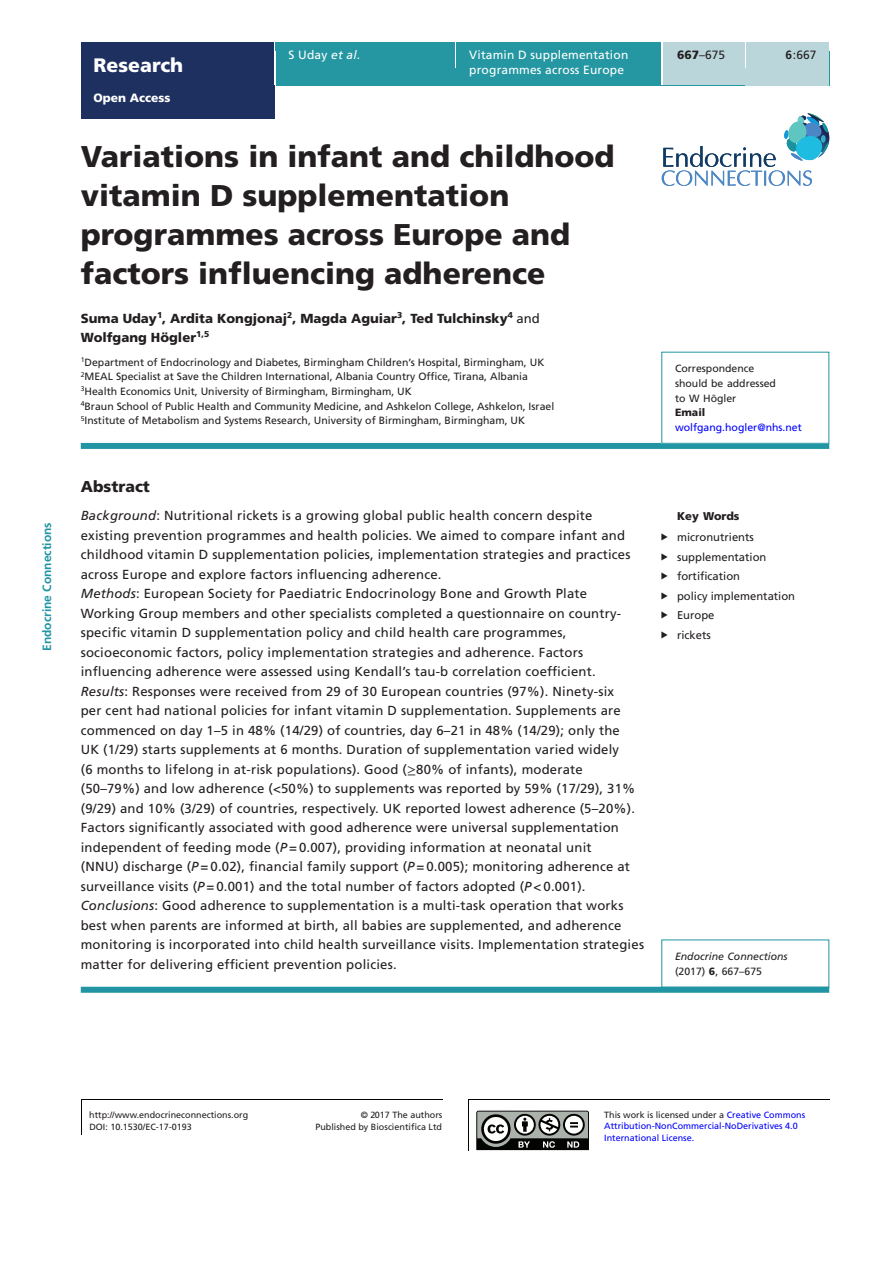
<style>
.page{position:relative;width:893px;height:1263px;background:#fff}
.page>*{position:absolute;margin:0;border:0;box-sizing:border-box;transform-origin:0 0}
.CT{font:900 30px/39px "Frutiger LT Std";color:#231f20}
.AT{font:900 19.5px "Frutiger LT Std";color:#fff}
.ABS_H{font:900 15.75px "Frutiger LT Std";color:#231f20}
.ABS_TXT{font:13.2px/19.5px "Frutiger LT Std";letter-spacing:.015em;color:#231f20}
.ABS_TXT_L{font:13.2px/19.5px "Frutiger LT Std";letter-spacing:.015em;color:#231f20}
.AU{font:900 13.2px/19.5px "Frutiger LT Std";color:#231f20}
.Article_Title{font:12px "Frutiger LT Std";letter-spacing:.015em;color:#fff}
.TXT{font:12px "Frutiger LT Std";letter-spacing:-.2em;color:#fff}
.TXT-2{font:12px "Frutiger LT Std";color:#231f20}
.t1{font:700 12px "Frutiger LT Std";color:#2195a3}
.Author_Name{font:12px "Frutiger LT Std";color:#fff}
.AT-2{font:900 12px "Frutiger LT Std";color:#fff}
.t2{font:11.25px "Frutiger LT Std";color:#231f20}
.Keywords_Head{font:900 11.25px "Frutiger LT Std";color:#231f20}
.Address{font:10.5px "Frutiger LT Std";color:#231f20}
.Corres{font:10.5px "Frutiger LT Std";color:#231f20}
.Corres-2{font:10.5px "Frutiger LT Std";color:#00f}
.Corres-3{font:italic 10.5px "Frutiger LT Std";color:#231f20}
.Corres-4{font:900 10.5px "Frutiger LT Std";color:#231f20}
.t3{font:9px/11.2px "Frutiger LT Std";color:#00f}
.TXT-3{font:9px "Frutiger LT Std";color:#231f20}
.s1{font-style:italic}
.s2{font-weight:900}
.s3{font-weight:700}
.s4{font-weight:400}
.s5{font-family:"STIX General"}
.s6{color:#231f20}
</style>
<div class="page">
<hr style="left:468px;top:1099px;width:1px;height:52px;background:#040503">
<hr style="left:468px;top:1099px;width:361px;height:1px;background:#040503">
<svg style="left:476px;top:1111px;width:113px;height:40px"></svg>
<hr style="left:81px;top:1099px;width:1px;height:36px;background:#040503">
<hr style="left:81px;top:1099px;width:361px;height:1px;background:#040503">
<div style="left:81px;top:443px;width:748px;height:6px;background:#2195a3"></div>
<div style="left:81px;top:987px;width:748px;height:6px;background:#2195a3"></div>
<div style="left:661px;top:352px;width:168px;height:92px;border:1px solid #2195a3"></div>
<div style="left:81px;top:43px;width:193px;height:76px;background:#1e3060"></div>
<div style="left:276px;top:51px;width:553px;height:34px;background:#2597a2"></div>
<div style="left:276px;top:43px;width:179px;height:8px;background:#2597a2"></div>
<svg style="left:455px;top:51px;width:1px;height:17px"></svg>
<div style="left:456px;top:43px;width:205px;height:42px;background:#2597a2"></div>
<hr style="left:661px;top:43px;width:2px;height:42px;background:#fff">
<div style="left:663px;top:43px;width:82px;height:42px;background:#bbd6da"></div>
<div style="left:745px;top:68px;width:84px;height:17px;background:#bbd6da"></div>
<hr style="left:745px;top:43px;width:2px;height:25px;background:#fff">
<div style="left:747px;top:43px;width:82px;height:25px;background:#bbd6da"></div>
<svg style="left:662px;top:113px;width:167px;height:73px"></svg>
<p class="t1" style="left:40px;top:651px;width:130px;rotate:-90deg">Endocrine Connections</p>
<p class="AT" style="left:94px;top:54px;width:91px">Research</p>
<p class="AT-2" style="left:94px;top:91px;width:79px">Open Access</p>
<p class="Author_Name" style="left:289px;top:48px;width:73px">S Uday <span class="s1">et al</span>.</p>
<p class="Article_Title" style="left:469px;top:48px;width:161px">Vitamin D supplementation</p>
<p class="TXT-2" style="left:677px;top:48px;width:50px"><span class="s2">667</span>–675</p>
<p class="Article_Title" style="left:469px;top:63px;width:156px">programmes across Europe</p>
<p class="TXT" style="left:475px;top:48px;width:174px">itamin D supplementation programmesacrossEurope</p>
<p class="TXT-2" style="left:708px;top:48px;width:18px"><span class="s3">6</span>:8</p>
<p class="TXT-2" style="left:762px;top:48px;width:50px"><span class="s2">667</span>–675</p>
<p class="TXT-2" style="left:785px;top:48px;width:32px"><span class="s3">6</span>:667</p>
<p class="CT" style="left:81px;top:136px;width:535px">Variations in infant and childhood vitamin D supplementation programmes across Europe and factors influencing adherence</p>
<p class="AU" style="left:81px;top:308px;width:461px">Suma Uday<sup>1</sup>, Ardita Kongjonaj<sup>2</sup>, Magda Aguiar<sup>3</sup>, Ted Tulchinsky<sup>4</sup> <span class="s4">and<br></span>Wolfgang Högler<sup>1,5</sup></p>
<p class="Address" style="left:81px;top:356px;width:465px"><sup>1</sup>Department of Endocrinology and Diabetes, Birmingham Children’s Hospital, Birmingham, UK</p>
<p class="Address" style="left:81px;top:370px;width:449px"><sup>2</sup>MEAL Specialist at Save the Children International, Albania Country Office, Tirana, Albania</p>
<p class="Address" style="left:81px;top:385px;width:333px"><sup>3</sup>Health Economics Unit, University of Birmingham, Birmingham, UK</p>
<p class="Address" style="left:81px;top:400px;width:475px"><sup>4</sup>Braun School of Public Health and Community Medicine, and Ashkelon College, Ashkelon, Israel</p>
<p class="Address" style="left:81px;top:414px;width:446px"><sup>5</sup>Institute of Metabolism and Systems Research, University of Birmingham, Birmingham, UK</p>
<p class="ABS_H" style="left:81px;top:477px;width:71px">Abstract</p>
<p class="ABS_TXT" style="left:81px;top:506px;width:551px"><span class="s1">Background</span>: Nutritional rickets is a growing global public health concern despite existing prevention programmes and health policies. We aimed to compare infant and childhood vitamin D supplementation policies, implementation strategies and practices across Europe and explore factors influencing adherence.</p>
<p class="ABS_TXT" style="left:81px;top:584px;width:542px"><span class="s1">Methods</span>: European Society for Paediatric Endocrinology Bone and Growth Plate Working Group members and other specialists completed a questionnaire on country&shy;specific vitamin D supplementation policy and child health care programmes, socioeconomic factors, policy implementation strategies and adherence. Factors influencing adherence were assessed using Kendall’s tau-b correlation coefficient.</p>
<p class="ABS_TXT" style="left:81px;top:681px;width:556px"><span class="s1">Results</span>: Responses were received from 29 of 30 European countries (97%). Ninety-six per cent had national policies for infant vitamin D supplementation. Supplements are commenced on day 1–5 in 48% (14/29) of countries, day 6–21 in 48% (14/29); only the UK (1/29) starts supplements at 6 months. Duration of supplementation varied widely<br>(6 months to lifelong in at-risk populations). Good (<span class="s5">≥</span>80% of infants), moderate (50–79%) and low adherence (&lt;50%) to supplements was reported by 59% (17/29), 31% (9/29) and 10% (3/29) of countries, respectively. UK reported lowest adherence (5–20%).<br>Factors significantly associated with good adherence were universal supplementation independent of feeding mode (<span class="s1">P</span> = 0.007), providing information at neonatal unit<br>(NNU) discharge (<span class="s1">P</span> = 0.02), financial family support (<span class="s1">P</span> = 0.005); monitoring adherence at surveillance visits (<span class="s1">P</span> = 0.001) and the total number of factors adopted (<span class="s1">P</span> &lt; 0.001).</p>
<p class="ABS_TXT_L" style="left:81px;top:896px;width:565px"><span class="s1">Conclusions</span>: Good adherence to supplementation is a multi-task operation that works best when parents are informed at birth, all babies are supplemented, and adherence monitoring is incorporated into child health surveillance visits. Implementation strategies matter for delivering efficient prevention policies.</p>
<p class="Corres" style="left:675px;top:363px;width:81px">Correspondence</p>
<p class="Corres" style="left:675px;top:377px;width:102px">should be addressed</p>
<p class="Corres" style="left:675px;top:392px;width:63px">to W Högler</p>
<p class="Corres-4" style="left:675px;top:406px;width:32px">Email</p>
<p class="Corres-2" style="left:675px;top:421px;width:128px">wolfgang.hogler@nhs.net</p>
<p class="Keywords_Head" style="left:677px;top:509px;width:64px">Key Words</p>
<p class="t2" style="left:677px;top:531px;width:78px">micronutrients</p>
<p class="t2" style="left:677px;top:550px;width:91px">supplementation</p>
<p class="t2" style="left:677px;top:570px;width:65px">fortification</p>
<p class="t2" style="left:677px;top:589px;width:120px">policy implementation</p>
<p class="t2" style="left:677px;top:609px;width:39px">Europe</p>
<p class="t2" style="left:677px;top:628px;width:35px">rickets</p>
<p class="Corres-3" style="left:675px;top:950px;width:114px">Endocrine Connections</p>
<p class="Corres" style="left:675px;top:965px;width:88px">(2017) <span class="s2">6</span>, 667–675</p>
<p class="TXT-3" style="left:89px;top:1110px;width:161px">http://www.endocrineconnections.org</p>
<p class="TXT-3" style="left:361px;top:1110px;width:83px">© 2017 The authors</p>
<p class="TXT-3" style="left:315px;top:1122px;width:128px">Published by Bioscientifica Ltd</p>
<p class="TXT-3" style="left:89px;top:1121px;width:104px">DOI: 10.1530/EC-17-0193</p>
<p class="t3" style="left:604px;top:1109px;width:203px"><span class="s6">This work is licensed under a</span> Creative Commons<br>Attribution-NonCommercial-NoDerivatives 4.0<br>International License.</p>
</div>
